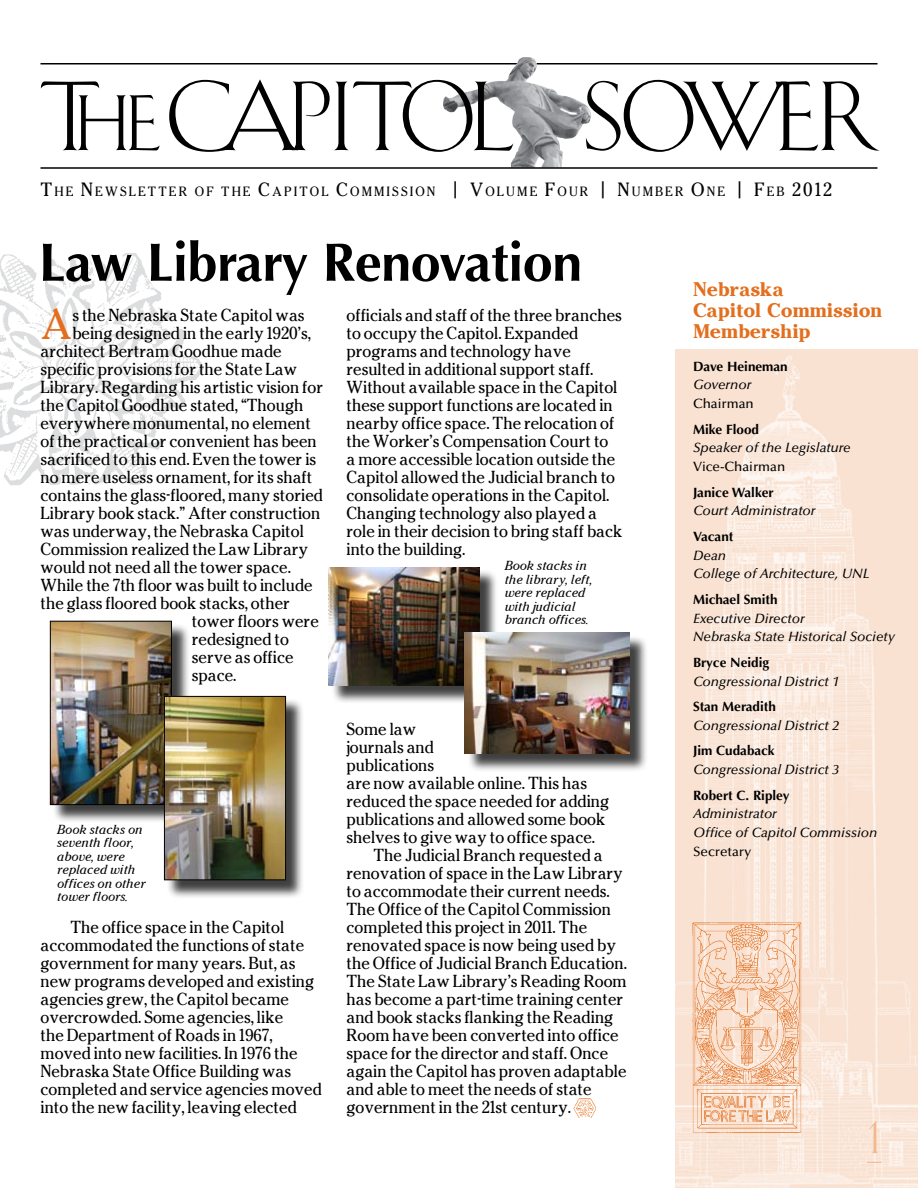
<style>
.page{position:relative;width:918px;height:1188px;background:#fff}
.page>*{position:absolute;margin:0;border:0;box-sizing:border-box;transform-origin:0 0}
.t1{font:700 54px "Optima LT Std";letter-spacing:-.01em;color:#000}
.t2{font:45px "Shango";color:#f1b78e}
.t3{font:37.5px "Cheltenham";color:#e36f1e}
.t4{font:700 18px/21px "Cheltenham";letter-spacing:-.01em;color:#e36f1e}
.t5{font:15px/18px "Cheltenham";color:#000}
.t6{font:italic 500 13.5px/18.8px "Optima LT Std";color:#000}
.t7{font:700 13.5px "Optima LT Std";color:#000}
.t8{font:500 13.5px "Optima LT Std";color:#000}
.t9{font:italic 12px/13.5px "Cheltenham";color:#000}
.t10{font:11.55px "Cheltenham";letter-spacing:.185em;color:#000}
.s1{font-size:16.5px}
</style>
<div class="page">
<img style="left:0;top:253px;width:204px;height:233px">
<hr style="left:40px;top:63px;width:838px;height:1px;background:#000">
<img style="left:675px;top:349px;width:243px;height:839px">
<img style="left:442px;top:57px;width:152px;height:110px">
<svg style="left:41px;top:81px;width:119px;height:69px"></svg>
<svg style="left:169px;top:79px;width:344px;height:73px"></svg>
<svg style="left:586px;top:80px;width:294px;height:72px"></svg>
<hr style="left:40px;top:167px;width:838px;height:2px;background:#000">
<img style="left:690px;top:920px;width:113px;height:214px">
<svg style="left:867px;top:1162px;width:15px;height:1px"></svg>
<div style="left:52px;top:623px;width:138px;height:201px;background:#000;opacity:.75"></div>
<img style="left:52px;top:623px;width:118px;height:180px">
<div style="left:50px;top:621px;width:122px;height:184px;border:1px solid #000"></div>
<div style="left:331px;top:569px;width:168px;height:135px;background:#000;opacity:.75"></div>
<img style="left:328px;top:567px;width:152px;height:119px">
<div style="left:166px;top:698px;width:138px;height:201px;background:#000;opacity:.75"></div>
<img style="left:166px;top:698px;width:118px;height:180px">
<div style="left:164px;top:696px;width:122px;height:184px;border:1px solid #000"></div>
<div style="left:467px;top:635px;width:181px;height:137px;background:#000;opacity:.75"></div>
<img style="left:465px;top:633px;width:164px;height:120px">
<img style="left:574px;top:1099px;width:22px;height:19px">
<p class="t10" style="left:40px;top:184px;width:793px"><span class="s1">T</span>HE <span class="s1">N</span>EWSLETT ER OF THE <span class="s1">C</span>APITOL <span class="s1">C</span>OMMISSION <span class="s1">| V</span>OLUME <span class="s1">F</span>OUR <span class="s1">| N</span>UMBER <span class="s1">O</span>NE <span class="s1">| F</span>EB <span class="s1">2012</span></p>
<h1 class="t1" style="left:39px;top:231px;width:545px">Law Library Renovation</h1>
<h3 class="t3" style="left:40px;top:298px;width:33px">A</h3>
<p class="t5" style="left:72px;top:306px;width:234px">s the Nebraska State Capitol was</p>
<p class="t5" style="left:72px;top:324px;width:240px">being designed in the early 1920’s,</p>
<p class="t5" style="left:41px;top:342px;width:243px">architect Bertram Goodhue made</p>
<p class="t5" style="left:41px;top:360px;width:258px">specific provisions for the State Law</p>
<p class="t5" style="left:41px;top:378px;width:284px">Library. Regarding his artistic vision for</p>
<p class="t5" style="left:41px;top:396px;width:264px">the Capitol Goodhue stated, “Though</p>
<p class="t5" style="left:41px;top:414px;width:272px">everywhere monumental, no element</p>
<p class="t5" style="left:41px;top:432px;width:278px">of the practical or convenient has been</p>
<p class="t5" style="left:41px;top:450px;width:277px">sacrificed to this end. Even the tower is</p>
<p class="t5" style="left:41px;top:468px;width:274px">no mere useless ornament, for its shaft</p>
<p class="t5" style="left:41px;top:486px;width:284px">contains the glass-floored, many storied</p>
<p class="t5" style="left:41px;top:504px;width:281px">Library book stack.” After construction</p>
<p class="t5" style="left:41px;top:522px;width:265px">was underway, the Nebraska Capitol</p>
<p class="t5" style="left:41px;top:540px;width:269px">Commission realized the Law Library</p>
<p class="t5" style="left:41px;top:558px;width:252px">would not need all the tower space.</p>
<p class="t5" style="left:41px;top:576px;width:274px">While the 7th floor was built to include</p>
<p class="t5" style="left:41px;top:594px;width:251px">the glass floored book stacks, other</p>
<p class="t5" style="left:192px;top:612px;width:128px">tower floors were</p>
<p class="t5" style="left:192px;top:630px;width:99px">redesigned to</p>
<p class="t5" style="left:192px;top:648px;width:103px">serve as office</p>
<p class="t5" style="left:192px;top:666px;width:46px">space.</p>
<p class="t9" style="left:57px;top:823px;width:90px">Book stacks on seventh floor, above, were replaced with offices on other tower floors.</p>
<p class="t5" style="left:41px;top:918px;width:283px;text-indent:30px">The office space in the Capitol accommodated the functions of state government for many years. But, as new programs developed and existing agencies grew, the Capitol became overcrowded. Some agencies, like<br>the Department of Roads in 1967, moved into new facilities. In 1976 the Nebraska State Office Building was completed and service agencies moved into the new facility, leaving elected</p>
<p class="t5" style="left:347px;top:306px;width:278px">officials and staff of the three branches to occupy the Capitol. Expanded programs and technology have resulted in additional support staff.<br>Without available space in the Capitol these support functions are located in nearby office space. The relocation of the Worker’s Compensation Court to<br>a more accessible location outside the Capitol allowed the Judicial branch to consolidate operations in the Capitol.<br>Changing technology also played a role in their decision to bring staff back into the building.</p>
<p class="t9" style="left:504px;top:559px;width:89px">Book stacks in the library, left, were replaced with judicial branch offices.</p>
<p class="t5" style="left:347px;top:720px;width:71px">Some law</p>
<p class="t5" style="left:347px;top:738px;width:89px">journals and</p>
<p class="t5" style="left:347px;top:756px;width:89px">publications</p>
<p class="t5" style="left:347px;top:774px;width:242px">are now available online. This has</p>
<p class="t5" style="left:347px;top:792px;width:264px">reduced the space needed for adding</p>
<p class="t5" style="left:347px;top:810px;width:260px">publications and allowed some book</p>
<p class="t5" style="left:347px;top:828px;width:250px">shelves to give way to office space.</p>
<p class="t5" style="left:374px;top:846px;width:231px">The Judicial Branch requested a</p>
<p class="t5" style="left:347px;top:864px;width:278px">renovation of space in the Law Library</p>
<p class="t5" style="left:347px;top:882px;width:265px">to accommodate their current needs.</p>
<p class="t5" style="left:347px;top:900px;width:266px">The Office of the Capitol Commission</p>
<p class="t5" style="left:347px;top:918px;width:242px">completed this project in 2011. The</p>
<p class="t5" style="left:347px;top:936px;width:271px">renovated space is now being used by</p>
<p class="t5" style="left:347px;top:954px;width:282px">the Office of Judicial Branch Education.</p>
<p class="t5" style="left:347px;top:972px;width:282px">The State Law Library’s Reading Room</p>
<p class="t5" style="left:347px;top:990px;width:278px">has become a part-time training center</p>
<p class="t5" style="left:347px;top:1008px;width:268px">and book stacks flanking the Reading</p>
<p class="t5" style="left:347px;top:1026px;width:274px">Room have been converted into office</p>
<p class="t5" style="left:347px;top:1044px;width:263px">space for the director and staff. Once</p>
<p class="t5" style="left:347px;top:1062px;width:282px">again the Capitol has proven adaptable</p>
<p class="t5" style="left:347px;top:1080px;width:247px">and able to meet the needs of state</p>
<p class="t5" style="left:347px;top:1098px;width:226px">government in the 21st century.</p>
<p class="t4" style="left:693px;top:279px;width:191px">Nebraska<br>Capitol Commission<br>Membership</p>
<p class="t7" style="left:693px;top:358px;width:96px">Dave Heineman</p>
<p class="t6" style="left:693px;top:376px;width:60px">Governor</p>
<p class="t8" style="left:693px;top:396px;width:62px">Chairman</p>
<p class="t7" style="left:693px;top:421px;width:68px">Mike Flood</p>
<p class="t6" style="left:693px;top:439px;width:159px">Speaker of the Legislature</p>
<p class="t8" style="left:693px;top:459px;width:94px">Vice-Chairman</p>
<p class="t7" style="left:693px;top:484px;width:82px">Janice Walker</p>
<p class="t6" style="left:693px;top:502px;width:124px">Court Administrator</p>
<p class="t7" style="left:693px;top:528px;width:42px">Vacant</p>
<p class="t6" style="left:693px;top:546px;width:178px">Dean<br>College of Architecture, UNL</p>
<p class="t7" style="left:693px;top:591px;width:86px">Michael Smith</p>
<p class="t6" style="left:693px;top:609px;width:204px">Executive Director<br>Nebraska State Historical Society</p>
<p class="t7" style="left:693px;top:654px;width:78px">Bryce Neidig</p>
<p class="t6" style="left:693px;top:672px;width:148px">Congressional District 1</p>
<p class="t7" style="left:693px;top:699px;width:84px">Stan Meradith</p>
<p class="t6" style="left:693px;top:716px;width:148px">Congressional District 2</p>
<p class="t7" style="left:693px;top:743px;width:83px">Jim Cudaback</p>
<p class="t6" style="left:693px;top:760px;width:148px">Congressional District 3</p>
<p class="t7" style="left:693px;top:787px;width:98px">Robert C. Ripley</p>
<p class="t6" style="left:693px;top:805px;width:186px">Administrator<br>Office of Capitol Commission</p>
<p class="t8" style="left:693px;top:844px;width:60px">Secretary</p>
<h2 class="t2" style="left:867px;top:1111px;width:16px">1</h2>
</div>
